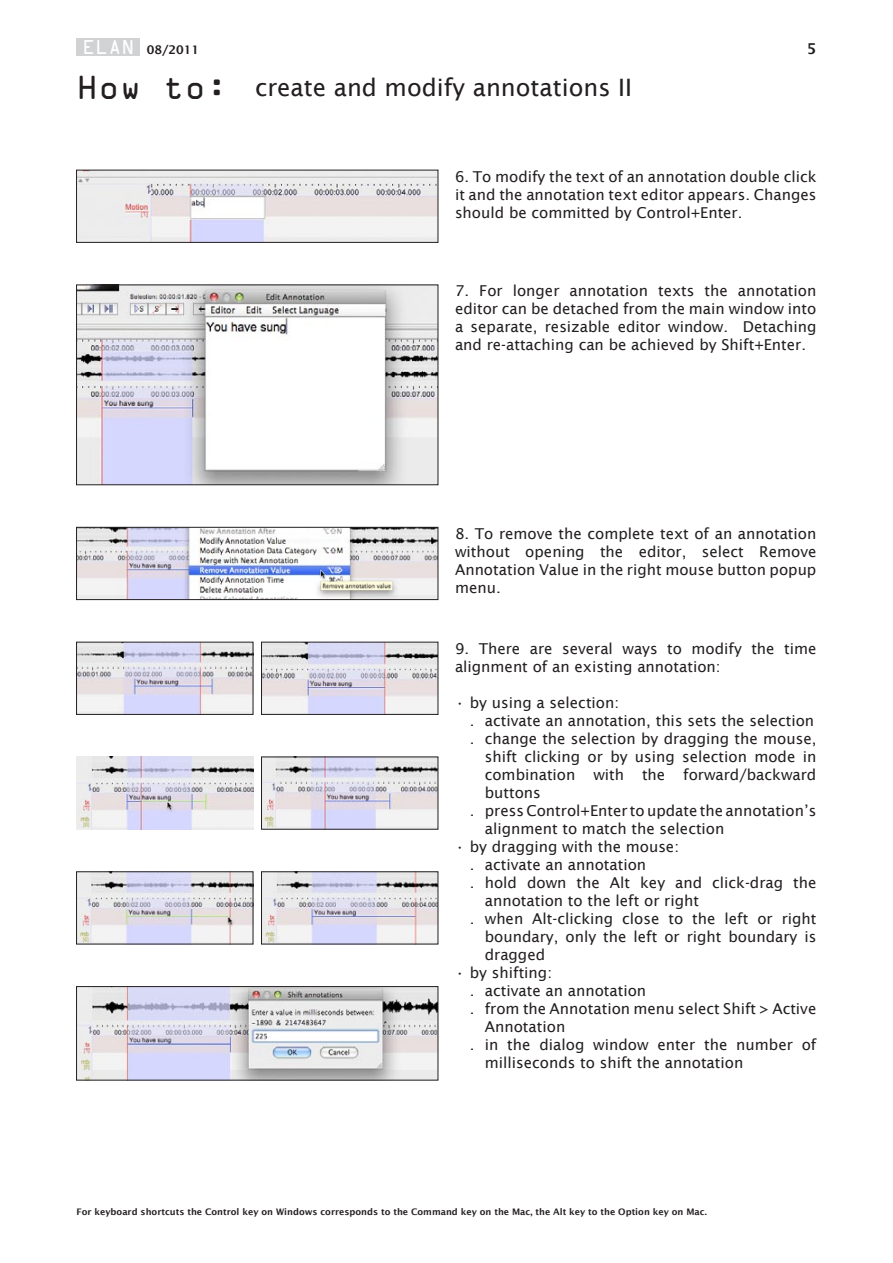
<style>
.page{position:relative;width:893px;height:1263px;background:#fff}
.page>*{position:absolute;margin:0;border:0;box-sizing:border-box;transform-origin:0 0}
.t1{font:30px "OCRA Std";color:#231f20}
.t2{font:24px "Lucida Sans";color:#231f20}
.t3{font:18px "OCRA Std";color:#fff}
.t4{font:15px/18px "Lucida Sans";color:#231f20;text-align:justify}
.t5{font:600 15px "Lucida Sans";color:#231f20}
.t6{font:600 12px "Lucida Sans";color:#231f20}
.t7{font:600 9px "Lucida Sans";color:#231f20}
</style>
<div class="page">
<div style="left:77px;top:38px;width:63px;height:17px;background:#d1d2d4"></div>
<img style="left:78px;top:172px;width:358px;height:69px">
<div style="left:76px;top:170px;width:362px;height:73px;border:1px solid #231f20"></div>
<img style="left:78px;top:287px;width:358px;height:196px">
<div style="left:76px;top:285px;width:362px;height:200px;border:1px solid #231f20"></div>
<img style="left:78px;top:529px;width:358px;height:69px">
<div style="left:76px;top:527px;width:362px;height:73px;border:1px solid #231f20"></div>
<img style="left:78px;top:644px;width:173px;height:69px">
<div style="left:76px;top:642px;width:177px;height:73px;border:1px solid #231f20"></div>
<img style="left:263px;top:644px;width:173px;height:69px">
<div style="left:261px;top:642px;width:177px;height:73px;border:1px solid #231f20"></div>
<img style="left:77px;top:757px;width:176px;height:72px">
<img style="left:263px;top:759px;width:173px;height:68px">
<img style="left:78px;top:873px;width:173px;height:69px">
<div style="left:76px;top:871px;width:177px;height:73px;border:1px solid #231f20"></div>
<img style="left:263px;top:873px;width:173px;height:69px">
<div style="left:261px;top:871px;width:177px;height:73px;border:1px solid #231f20"></div>
<img style="left:78px;top:988px;width:358px;height:90px">
<div style="left:76px;top:986px;width:362px;height:94px;border:1px solid #231f20"></div>
<p class="t3" style="left:83px;top:39px;width:53px">ELAN</p>
<h1 class="t1" style="left:77px;top:74px;width:153px">How to:</h1>
<p class="t6" style="left:147px;top:42px;width:54px">08/2011</p>
<p class="t5" style="left:807px;top:40px;width:11px">5</p>
<h2 class="t2" style="left:255px;top:74px;width:378px">create and modify annotations II</h2>
<p class="t4" style="left:455px;top:167px;width:363px">6. To modify the text of an annotation double click it and the annotation text editor appears. Changes should be committed by Control+Enter.</p>
<p class="t4" style="left:455px;top:282px;width:363px">7. For longer annotation texts the annotation editor can be detached from the main window into a separate, resizable editor window. Detaching and re-attaching can be achieved by Shift+Enter.</p>
<p class="t4" style="left:455px;top:524px;width:363px">8. To remove the complete text of an annotation without opening the editor, select Remove Annotation Value in the right mouse button popup menu.</p>
<p class="t4" style="left:455px;top:639px;width:363px">9. There are several ways to modify the time alignment of an existing annotation:</p>
<p class="t4" style="left:455px;top:693px;width:166px">• by using a selection:</p>
<p class="t4" style="left:470px;top:711px;width:346px">. activate an annotation, this sets the selection</p>
<p class="t4" style="left:470px;top:729px;width:348px">. change the selection by dragging the mouse,</p>
<p class="t4" style="left:485px;top:747px;width:333px">shift clicking or by using selection mode in</p>
<p class="t4" style="left:485px;top:765px;width:333px">combination with the forward/backward</p>
<p class="t4" style="left:485px;top:783px;width:58px">buttons</p>
<p class="t4" style="left:470px;top:801px;width:348px">. press Control+Enter to update the annotation’s</p>
<p class="t4" style="left:485px;top:819px;width:241px">alignment to match the selection</p>
<p class="t4" style="left:455px;top:837px;width:226px">• by dragging with the mouse:</p>
<p class="t4" style="left:470px;top:855px;width:178px">. activate an annotation</p>
<p class="t4" style="left:470px;top:873px;width:348px">. hold down the Alt key and click-drag the</p>
<p class="t4" style="left:485px;top:891px;width:216px">annotation to the left or right</p>
<p class="t4" style="left:470px;top:909px;width:348px">. when Alt-clicking close to the left or right</p>
<p class="t4" style="left:485px;top:927px;width:333px">boundary, only the left or right boundary is</p>
<p class="t4" style="left:485px;top:945px;width:62px">dragged</p>
<p class="t4" style="left:455px;top:963px;width:99px">• by shifting:</p>
<p class="t4" style="left:470px;top:981px;width:178px">. activate an annotation</p>
<p class="t4" style="left:470px;top:999px;width:348px">. from the Annotation menu select Shift &gt; Active</p>
<p class="t4" style="left:485px;top:1017px;width:82px">Annotation</p>
<p class="t4" style="left:470px;top:1035px;width:348px">. in the dialog window enter the number of</p>
<p class="t4" style="left:485px;top:1053px;width:260px">milliseconds to shift the annotation</p>
<p class="t7" style="left:77px;top:1206px;width:632px">For keyboard shortcuts the Control key on Windows corresponds to the Command key on the Mac, the Alt key to the Option key on Mac.</p>
</div>
